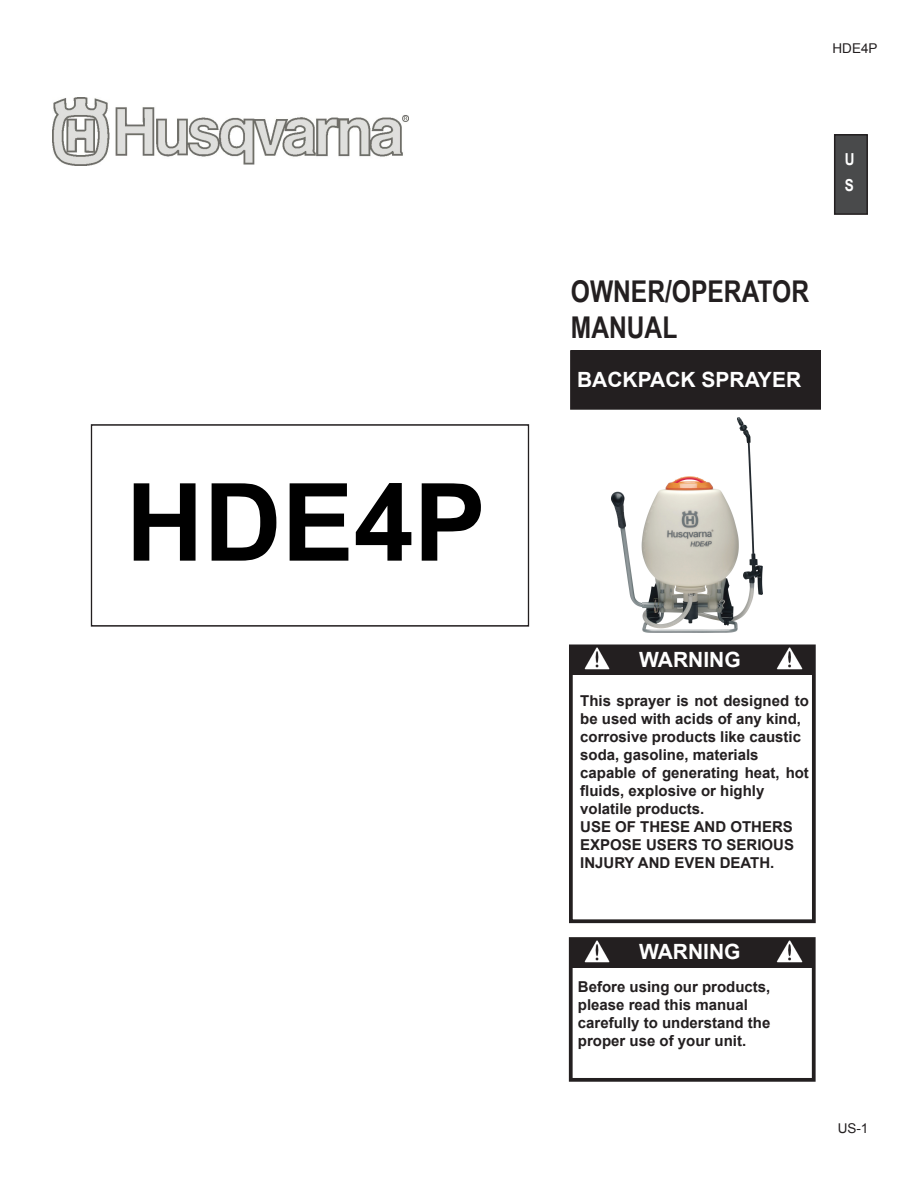
<style>
.page{position:relative;width:918px;height:1188px;background:#fff}
.page>*{position:absolute;margin:0;border:0;box-sizing:border-box;transform-origin:0 0}
.t1{font:700 108px "Arial";color:#000}
.t2{font:700 30px "Arial Narrow";color:#231f20}
.t3{font:700 21px "Arial";color:#fff}
.t4{font:700 16.5px "Arial Narrow";color:#fff}
.t5{font:700 15px/18px "Arial";color:#231f20}
.t6{font:13.5px "Arial";color:#231f20}
.t7{font:13.5px "Arial";color:#231f20}
.s1{font-style:inherit}
</style>
<div class="page">
<div style="left:835px;top:135px;width:32px;height:79px;background:#494a4b"></div>
<div style="left:834px;top:134px;width:34px;height:81px;border:2px solid #231f20"></div>
<div style="left:571px;top:351px;width:249px;height:58px;background:#231f20"></div>
<div style="left:570px;top:350px;width:251px;height:60px;border:2px solid #231f20"></div>
<div style="left:569px;top:645px;width:247px;height:278px;border:4px solid #231f20"></div>
<div style="left:571px;top:646px;width:243px;height:29px;background:#231f20"></div>
<img style="left:580px;top:645px;width:31px;height:25px">
<img style="left:773px;top:645px;width:30px;height:25px">
<div style="left:569px;top:937px;width:247px;height:145px;border:4px solid #231f20"></div>
<div style="left:571px;top:939px;width:243px;height:28px;background:#231f20"></div>
<img style="left:580px;top:937px;width:31px;height:26px">
<img style="left:773px;top:937px;width:30px;height:26px">
<img style="left:53px;top:98px;width:356px;height:67px">
<div style="left:91px;top:424px;width:438px;height:203px;border:1px solid #231f20"></div>
<img style="left:612px;top:418px;width:150px;height:215px">
<h1 class="t1" style="left:126px;top:451px;width:362px">HDE4P</h1>
<p class="t6" style="left:833px;top:40px;width:47px">HDE<span class="s1">4P</span></p>
<p class="t2" style="left:571px;top:269px;width:240px">OWNER/OPERATOR</p>
<p class="t2" style="left:571px;top:305px;width:108px">MANUAL</p>
<p class="t3" style="left:577px;top:365px;width:226px">BACKPACK SPRAYER</p>
<p class="t4" style="left:845px;top:147px;width:11px">U</p>
<p class="t4" style="left:845px;top:172px;width:11px">S</p>
<p class="t3" style="left:639px;top:645px;width:103px">WARNING</p>
<p class="t5" style="left:580px;top:692px;width:230px">This sprayer is not designed to be used with acids of any kind,</p>
<p class="t5" style="left:580px;top:728px;width:222px">corrosive products like caustic</p>
<p class="t5" style="left:580px;top:746px;width:230px">soda, gasoline, materials capable of generating heat, hot fluids, explosive or highly volatile products.</p>
<p class="t5" style="left:580px;top:818px;width:214px">USE OF THESE AND OTHERS</p>
<p class="t5" style="left:580px;top:836px;width:215px">EXPOSE USERS TO SERIOUS</p>
<p class="t5" style="left:580px;top:854px;width:196px">INJURY AND EVEN DEATH.</p>
<p class="t3" style="left:639px;top:938px;width:103px">WARNING</p>
<p class="t5" style="left:578px;top:979px;width:194px">Before using our products,</p>
<p class="t5" style="left:578px;top:997px;width:194px">please read this manual carefully to understand the proper use of your unit.</p>
<p class="t7" style="left:838px;top:1119px;width:32px">US-1</p>
</div>
